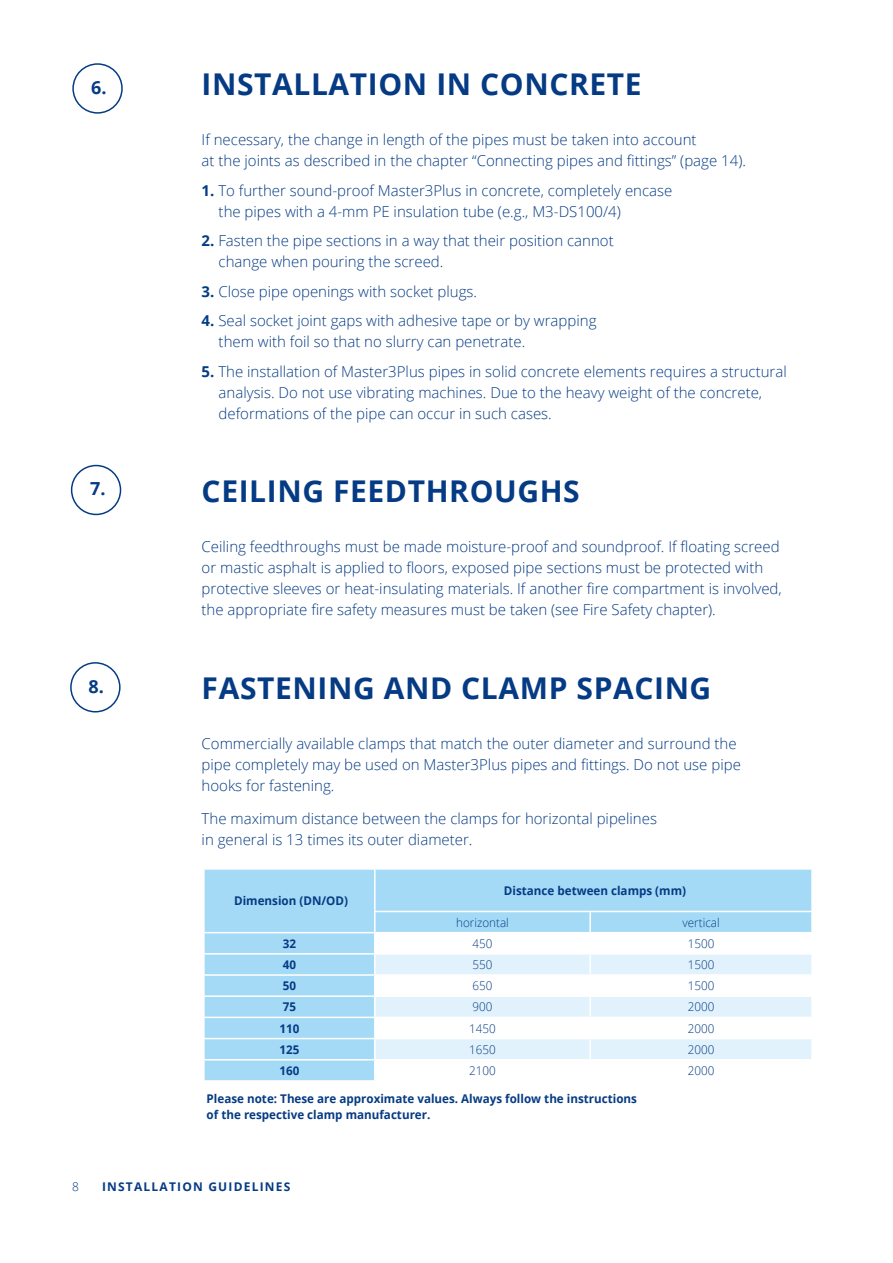
<style>
.page{position:relative;width:893px;height:1263px;background:#fff}
.page>*{position:absolute;margin:0;border:0;box-sizing:border-box;transform-origin:0 0}
.t1{font:700 30px "Open Sans";letter-spacing:.02em;color:#053b84}
.t2{font:700 18px "Open Sans";color:#053b84}
.t3{font:300 15px/21px "Open Sans";color:#053b84}
.t4{font:700 12px/16.8px "Open Sans";color:#053b84}
.t5{font:300 12px "Open Sans";color:#053b84}
.t6{font:700 12px "Open Sans";letter-spacing:.1em;color:#053b84}
.s1{font-weight:700}
</style>
<div class="page">
<div style="left:70px;top:662px;width:51px;height:50px;border:2px solid #053b84;border-radius:50%"></div>
<div style="left:71px;top:465px;width:50px;height:50px;border:2px solid #053b84;border-radius:50%"></div>
<div style="left:72px;top:63px;width:51px;height:51px;border:2px solid #053b84;border-radius:50%"></div>
<svg style="left:205px;top:870px;width:606px;height:210px;fill:#a4daf6"></svg>
<svg style="left:376px;top:954px;width:435px;height:105px;fill:#e2f2fc"></svg>
<hr style="left:374px;top:912px;width:2px;height:20px;background:#fff">
<hr style="left:374px;top:933px;width:2px;height:20px;background:#fff">
<hr style="left:374px;top:954px;width:2px;height:20px;background:#fff">
<svg style="left:374px;top:976px;width:2px;height:19px"></svg>
<hr style="left:374px;top:997px;width:2px;height:20px;background:#fff">
<hr style="left:374px;top:1018px;width:2px;height:20px;background:#fff">
<hr style="left:374px;top:1039px;width:2px;height:20px;background:#fff">
<hr style="left:374px;top:1060px;width:2px;height:20px;background:#fff">
<hr style="left:589px;top:912px;width:2px;height:20px;background:#fff">
<hr style="left:589px;top:933px;width:2px;height:20px;background:#fff">
<hr style="left:589px;top:954px;width:2px;height:20px;background:#fff">
<svg style="left:589px;top:976px;width:2px;height:19px"></svg>
<hr style="left:589px;top:997px;width:2px;height:20px;background:#fff">
<hr style="left:589px;top:1018px;width:2px;height:20px;background:#fff">
<hr style="left:589px;top:1039px;width:2px;height:20px;background:#fff">
<hr style="left:589px;top:1060px;width:2px;height:20px;background:#fff">
<hr style="left:203px;top:953px;width:172px;height:1px;background:#fff">
<hr style="left:375px;top:953px;width:215px;height:1px;background:#fff">
<hr style="left:590px;top:953px;width:223px;height:1px;background:#fff">
<hr style="left:203px;top:974px;width:172px;height:2px;background:#fff">
<hr style="left:375px;top:974px;width:215px;height:2px;background:#fff">
<hr style="left:590px;top:974px;width:223px;height:2px;background:#fff">
<hr style="left:203px;top:995px;width:172px;height:2px;background:#fff">
<hr style="left:375px;top:995px;width:215px;height:2px;background:#fff">
<hr style="left:590px;top:995px;width:223px;height:2px;background:#fff">
<hr style="left:203px;top:1017px;width:172px;height:1px;background:#fff">
<hr style="left:375px;top:1017px;width:215px;height:1px;background:#fff">
<hr style="left:590px;top:1017px;width:223px;height:1px;background:#fff">
<hr style="left:203px;top:1038px;width:172px;height:1px;background:#fff">
<hr style="left:375px;top:1038px;width:215px;height:1px;background:#fff">
<hr style="left:590px;top:1038px;width:223px;height:1px;background:#fff">
<hr style="left:203px;top:1059px;width:172px;height:1px;background:#fff">
<hr style="left:375px;top:1059px;width:215px;height:1px;background:#fff">
<hr style="left:590px;top:1059px;width:223px;height:1px;background:#fff">
<hr style="left:374px;top:911px;width:216px;height:1px;background:#fff">
<hr style="left:590px;top:911px;width:223px;height:1px;background:#fff">
<hr style="left:375px;top:932px;width:215px;height:1px;background:#fff">
<hr style="left:590px;top:932px;width:223px;height:1px;background:#fff">
<hr style="left:374px;top:870px;width:2px;height:41px;background:#fff">
<hr style="left:203px;top:932px;width:172px;height:1px;background:#fff">
<div style="left:202px;top:867px;width:612px;height:216px;border:2px solid #fff"></div>
<p class="t2" style="left:91px;top:74px;width:17px">6.</p>
<h1 class="t1" style="left:202px;top:63px;width:442px">INSTALLATION IN CONCRETE</h1>
<p class="t3" style="left:202px;top:129px;width:546px">If necessary, the change in length of the pipes must be taken into account<br>at the joints as described in the chapter “Connecting pipes and fittings” (page 14).</p>
<p class="t3" style="left:219px;top:179px;width:455px;text-indent:-17px"><span class="s1">1.</span> To further sound-proof Master3Plus in concrete, completely encase the pipes with a 4-mm PE insulation tube (e.g., M3-DS100/4)</p>
<p class="t3" style="left:219px;top:230px;width:397px;text-indent:-17px"><span class="s1">2.</span> Fasten the pipe sections in a way that their position cannot change when pouring the screed.</p>
<p class="t3" style="left:202px;top:280px;width:277px"><span class="s1">3.</span> Close pipe openings with socket plugs.</p>
<p class="t3" style="left:219px;top:310px;width:379px;text-indent:-17px"><span class="s1">4.</span> Seal socket joint gaps with adhesive tape or by wrapping them with foil so that no slurry can penetrate.</p>
<p class="t3" style="left:219px;top:360px;width:570px;text-indent:-17px"><span class="s1">5.</span> The installation of Master3Plus pipes in solid concrete elements requires a structural analysis. Do not use vibrating machines. Due to the heavy weight of the concrete, deformations of the pipe can occur in such cases.</p>
<p class="t2" style="left:90px;top:476px;width:17px">7.</p>
<h1 class="t1" style="left:202px;top:470px;width:380px">CEILING FEEDTHROUGHS</h1>
<p class="t3" style="left:202px;top:536px;width:582px">Ceiling feedthroughs must be made moisture-proof and soundproof. If floating screed or mastic asphalt is applied to floors, exposed pipe sections must be protected with protective sleeves or heat-insulating materials. If another fire compartment is involved, the appropriate fire safety measures must be taken (see Fire Safety chapter).</p>
<p class="t2" style="left:88px;top:674px;width:17px">8.</p>
<h1 class="t1" style="left:202px;top:667px;width:511px">FASTENING AND CLAMP SPACING</h1>
<p class="t3" style="left:202px;top:732px;width:541px">Commercially available clamps that match the outer diameter and surround the pipe completely may be used on Master3Plus pipes and fittings. Do not use pipe hooks for fastening.</p>
<p class="t3" style="left:202px;top:808px;width:457px">The maximum distance between the clamps for horizontal pipelines in general is 13 times its outer diameter.</p>
<p class="t4" style="left:234px;top:892px;width:115px">Dimension (DN/OD)</p>
<p class="t4" style="left:504px;top:882px;width:184px">Distance between clamps (mm)</p>
<p class="t5" style="left:456px;top:914px;width:54px">horizontal</p>
<p class="t5" style="left:683px;top:914px;width:39px">vertical</p>
<p class="t4" style="left:283px;top:935px;width:15px">32</p>
<p class="t5" style="left:473px;top:935px;width:21px">450</p>
<p class="t5" style="left:688px;top:935px;width:28px">1500</p>
<p class="t4" style="left:283px;top:956px;width:15px">40</p>
<p class="t5" style="left:473px;top:956px;width:21px">550</p>
<p class="t5" style="left:688px;top:956px;width:28px">1500</p>
<p class="t4" style="left:283px;top:977px;width:15px">50</p>
<p class="t5" style="left:473px;top:977px;width:21px">650</p>
<p class="t5" style="left:688px;top:977px;width:28px">1500</p>
<p class="t4" style="left:283px;top:998px;width:15px">75</p>
<p class="t5" style="left:473px;top:999px;width:21px">900</p>
<p class="t5" style="left:688px;top:999px;width:28px">2000</p>
<p class="t4" style="left:279px;top:1019px;width:21px">110</p>
<p class="t5" style="left:469px;top:1020px;width:28px">1450</p>
<p class="t5" style="left:688px;top:1020px;width:28px">2000</p>
<p class="t4" style="left:279px;top:1041px;width:21px">125</p>
<p class="t5" style="left:469px;top:1041px;width:28px">1650</p>
<p class="t5" style="left:688px;top:1041px;width:28px">2000</p>
<p class="t4" style="left:279px;top:1062px;width:21px">160</p>
<p class="t5" style="left:469px;top:1062px;width:28px">2100</p>
<p class="t5" style="left:688px;top:1062px;width:28px">2000</p>
<p class="t4" style="left:207px;top:1089px;width:432px">Please note: These are approximate values. Always follow the instructions of the respective clamp manufacturer.</p>
<p class="t5" style="left:72px;top:1178px;width:8px">8</p>
<p class="t6" style="left:102px;top:1178px;width:190px">INSTALLATION GUIDELINES</p>
</div>
